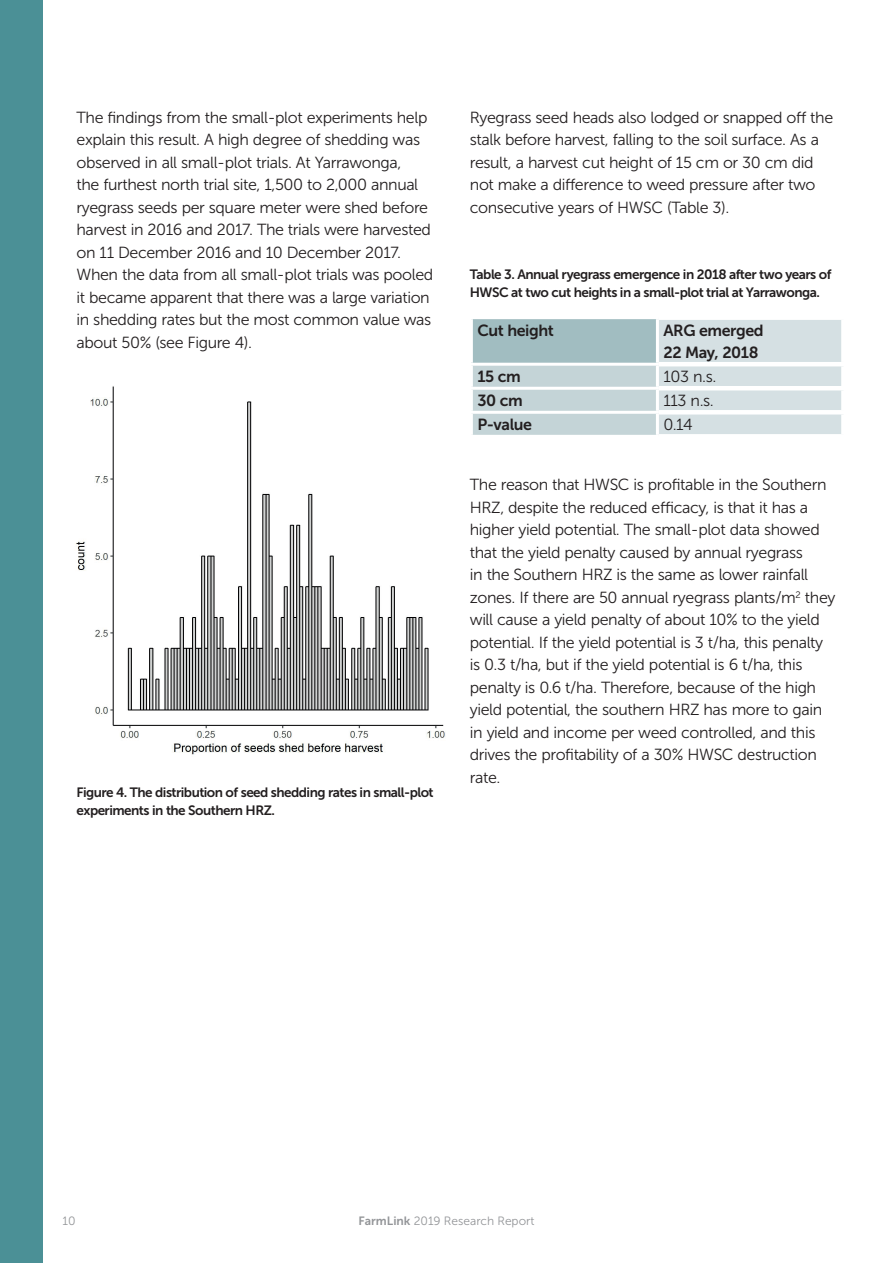
<style>
.page{position:relative;width:893px;height:1263px;background:#fff}
.page>*{position:absolute;margin:0;border:0;box-sizing:border-box;transform-origin:0 0}
.t1{font:16.05px/22.5px "Museo Sans 300";letter-spacing:-.025em;color:#231f20}
.t2{font:16.05px/22.5px "Museo Sans 700";letter-spacing:-.025em;color:#231f20}
.t3{font:13.5px/18px "Museo Sans 700";letter-spacing:-.04em;color:#231f20}
.t4{font:12px "Museo Sans 300";color:#939598}
.s1{font-family:"Museo Sans 700"}
</style>
<div class="page">
<svg style="left:473px;top:319px;width:368px;height:116px;background:#c5d5d8"></svg>
<hr style="left:656px;top:319px;width:3px;height:44px;background:#fff">
<hr style="left:470px;top:363px;width:189px;height:3px;background:#fff">
<hr style="left:656px;top:366px;width:3px;height:21px;background:#fff">
<hr style="left:470px;top:387px;width:189px;height:3px;background:#fff">
<hr style="left:656px;top:390px;width:3px;height:21px;background:#fff">
<hr style="left:470px;top:411px;width:189px;height:3px;background:#fff">
<hr style="left:656px;top:414px;width:3px;height:21px;background:#fff">
<div style="left:659px;top:315px;width:187px;height:5px;background:#fff"></div>
<hr style="left:659px;top:362px;width:187px;height:4px;background:#fff">
<hr style="left:659px;top:386px;width:187px;height:4px;background:#fff">
<hr style="left:659px;top:410px;width:187px;height:4px;background:#fff">
<div style="left:659px;top:434px;width:187px;height:5px;background:#fff"></div>
<div style="left:0;top:0;width:43px;height:1263px;background:#4b9096"></div>
<img style="left:75px;top:386px;width:370px;height:369px">
<p class="t1" style="left:77px;top:106px;width:358px">The findings from the small-plot experiments help explain this result. A high degree of shedding was observed in all small-plot trials. At Yarrawonga,<br>the furthest north trial site, 1,500 to 2,000 annual ryegrass seeds per square meter were shed before harvest in 2016 and 2017. The trials were harvested on 11 December 2016 and 10 December 2017.<br>When the data from all small-plot trials was pooled it became apparent that there was a large variation in shedding rates but the most common value was about 50% (see Figure 4).</p>
<p class="t3" style="left:77px;top:783px;width:359px">Figure 4. The distribution of seed shedding rates in small-plot experiments in the Southern HRZ.</p>
<p class="t1" style="left:470px;top:106px;width:365px">Ryegrass seed heads also lodged or snapped off the stalk before harvest, falling to the soil surface. As a result, a harvest cut height of 15 cm or 30 cm did not make a difference to weed pressure after two consecutive years of HWSC (Table 3).</p>
<p class="t3" style="left:470px;top:265px;width:363px">Table 3. Annual ryegrass emergence in 2018 after two years of<br>HWSC at two cut heights in a small-plot trial at Yarrawonga.</p>
<p class="t2" style="left:477px;top:319px;width:78px">Cut height</p>
<p class="t2" style="left:663px;top:319px;width:102px">ARG emerged<br>22 May, 2018</p>
<p class="t2" style="left:477px;top:365px;width:45px">15 cm</p>
<p class="t1" style="left:663px;top:366px;width:55px">103 n.s.</p>
<p class="t2" style="left:477px;top:389px;width:47px">30 cm</p>
<p class="t1" style="left:663px;top:390px;width:52px">113 n.s.</p>
<p class="t2" style="left:477px;top:413px;width:56px">P-value</p>
<p class="t1" style="left:663px;top:414px;width:31px">0.14</p>
<p class="t1" style="left:470px;top:474px;width:367px">The reason that HWSC is profitable in the Southern HRZ, despite the reduced efficacy, is that it has a higher yield potential. The small-plot data showed that the yield penalty caused by annual ryegrass<br>in the Southern HRZ is the same as lower rainfall zones. If there are 50 annual ryegrass plants/m<sup>2</sup> they will cause a yield penalty of about 10% to the yield potential. If the yield potential is 3 t/ha, this penalty is 0.3 t/ha, but if the yield potential is 6 t/ha, this penalty is 0.6 t/ha. Therefore, because of the high yield potential, the southern HRZ has more to gain in yield and income per weed controlled, and this drives the profitability of a 30% HWSC destruction rate.</p>
<p class="t4" style="left:63px;top:1215px;width:15px">10</p>
<p class="t4" style="left:358px;top:1215px;width:177px"><span class="s1">FarmLink</span> 2019 Research Report</p>
</div>
